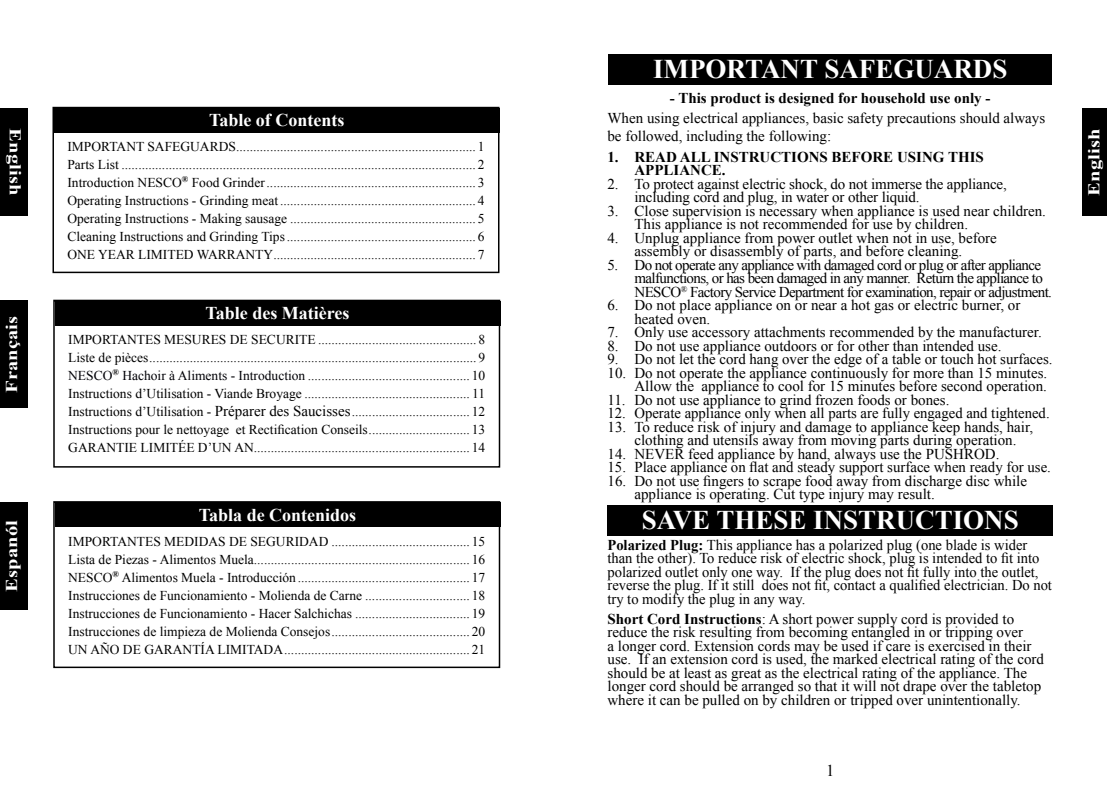
<style>
.page{position:relative;width:1107px;height:810px;background:#fff}
.page>*{position:absolute;margin:0;border:0;box-sizing:border-box;transform-origin:0 0}
.t1{font:700 27px "Times New Roman";color:#fff}
.t2{font:700 18px "Times New Roman";color:#fff}
.t3{font:700 16.5px "Times New Roman";letter-spacing:.005em;color:#fff;scale:1.25 1}
.t4{font:16.5px "Times New Roman";color:#000}
.t5{font:15px/13.5px "Times New Roman";color:#000}
.t6{font:15px/13.5px "Times New Roman";letter-spacing:-.04em;color:#000}
.t7{font:700 15px/13.5px "Times New Roman";color:#000}
.t8{font:13.5px/18px "Times New Roman";color:#000;text-align:justify}
.s1{color:#000006}
.s2{font-size:15px}
.s3{font-weight:700}
</style>
<div class="page">
<div style="left:1082px;top:108px;width:25px;height:108px;background:#000"></div>
<div style="left:0;top:108px;width:27px;height:108px;background:#000"></div>
<div style="left:54px;top:108px;width:446px;height:24px;background:#000"></div>
<div style="left:53px;top:107px;width:447px;height:166px;border:2px solid #000"></div>
<div style="left:55px;top:301px;width:445px;height:24px;background:#000"></div>
<div style="left:53px;top:300px;width:447px;height:168px;border:2px solid #000"></div>
<div style="left:55px;top:503px;width:445px;height:24px;background:#000"></div>
<div style="left:53px;top:501px;width:447px;height:167px;border:2px solid #000"></div>
<div style="left:0;top:300px;width:27px;height:108px;background:#000"></div>
<div style="left:0;top:502px;width:27px;height:108px;background:#000"></div>
<div style="left:608px;top:54px;width:444px;height:30px;background:#000"></div>
<div style="left:608px;top:505px;width:445px;height:30px;background:#000"></div>
<p class="t3" style="left:21px;top:128px;width:55px;rotate:90deg">English</p>
<p class="t3" style="left:6px;top:393px;width:63px;rotate:-90deg">Français</p>
<p class="t3" style="left:6px;top:592px;width:59px;rotate:-90deg">Espanól</p>
<p class="t2" style="left:209px;top:114px;width:137px">Table of Contents</p>
<p class="t8" style="left:67px;top:139px;width:419px">IMPORTANT SAFEGUARDS ....................................................................... 1<br>Parts List ......................................................................................................... 2<br>Introduction NESCO<sup>®</sup> Food Grinder .............................................................. 3<br>Operating Instructions - Grinding meat .......................................................... 4<br>Operating Instructions - Making sausage ....................................................... 5<br>Cleaning Instructions and Grinding Tips ........................................................ 6<br>ONE YEAR LIMITED WARRANTY ............................................................ 7</p>
<p class="t2" style="left:206px;top:307px;width:145px">Table des Matières</p>
<p class="t8" style="left:68px;top:332px;width:419px">IMPORTANTES MESURES DE SECURITE ............................................... 8<br>Liste de pièces ................................................................................................. 9<br><span class="s1">NESCO</span><sup>®</sup> <span class="s1">Hachoir à Aliments - Introduction</span> ................................................ 10<br>Instructions d’Utilisation - Viande Broyage ................................................. 11<br>Instructions d’Utilisation - <span class="s2">Préparer des Saucisses</span> ................................... 12<br>Instructions pour le nettoyage et Rectification Conseils .............................. 13<br>GARANTIE LIMITÉE D’UN AN ................................................................ 14</p>
<p class="t2" style="left:199px;top:509px;width:159px">Tabla de Contenidos</p>
<p class="t8" style="left:68px;top:533px;width:419px">IMPORTANTES MEDIDAS DE SEGURIDAD ......................................... 15<br>Lista de Piezas - Alimentos Muela ................................................................ 16<br>NESCO<sup>®</sup> Alimentos Muela - Introducción ................................................... 17<br>Instrucciones de Funcionamiento - Molienda de Carne ............................... 18<br>Instrucciones de Funcionamiento - Hacer Salchichas .................................. 19<br>Instrucciones de limpieza de Molienda Consejos ......................................... 20<br>UN AÑO DE GARANTÍA LIMITADA ....................................................... 21</p>
<h1 class="t1" style="left:653px;top:60px;width:356px">IMPORTANT SAFEGUARDS</h1>
<p class="t7" style="left:670px;top:93px;width:322px">- This product is designed for household use only -</p>
<p class="t5" style="left:607px;top:111px;width:439px;line-height:18px">When using electrical appliances, basic safety precautions should always be followed, including the following:</p>
<p class="t7" style="left:634px;top:151px;width:351px;text-indent:-27px">1. READ ALL INSTRUCTIONS BEFORE USING THIS<br>APPLIANCE.</p>
<p class="t5" style="left:634px;top:178px;width:374px;text-indent:-27px">2. To protect against electric shock, do not immerse the appliance, including cord and plug, in water or other liquid.</p>
<p class="t5" style="left:634px;top:205px;width:413px;text-indent:-27px">3. Close supervision is necessary when appliance is used near children.<br>This appliance is not recommended for use by children.</p>
<p class="t5" style="left:607px;top:232px;width:391px;text-align:center">4. Unplug appliance from power outlet when not in use, before assembly or disassembly of parts, and before cleaning.</p>
<p class="t6" style="left:634px;top:259px;width:419px;text-indent:-27px">5. Do not operate any appliance with damaged cord or plug or after appliance malfunctions, or has been damaged in any manner. Return the appliance to<br>NESCO<sup>®</sup> Factory Service Department for examination, repair or adjustment.</p>
<p class="t5" style="left:634px;top:300px;width:387px;text-indent:-27px">6. Do not place appliance on or near a hot gas or electric burner, or heated oven.</p>
<p class="t5" style="left:607px;top:327px;width:436px">7. Only use accessory attachments recommended by the manufacturer.</p>
<p class="t5" style="left:607px;top:340px;width:396px">8. Do not use appliance outdoors or for other than intended use.</p>
<p class="t5" style="left:608px;top:354px;width:447px">9. Do not let the cord hang over the edge of a table or touch hot surfaces.</p>
<p class="t5" style="left:608px;top:367px;width:441px;text-align:right">10. Do not operate the appliance continuously for more than 15 minutes.<br>Allow the appliance to cool for 15 minutes before second operation.</p>
<p class="t5" style="left:608px;top:394px;width:343px">11. Do not use appliance to grind frozen foods or bones.</p>
<p class="t5" style="left:608px;top:408px;width:444px">12. Operate appliance only when all parts are fully engaged and tightened.</p>
<p class="t5" style="left:634px;top:421px;width:400px;text-indent:-27px">13. To reduce risk of injury and damage to appliance keep hands, hair, clothing and utensils away from moving parts during operation.</p>
<p class="t5" style="left:608px;top:448px;width:393px">14. NEVER feed appliance by hand, always use the PUSHROD.</p>
<p class="t5" style="left:608px;top:462px;width:445px">15. Place appliance on flat and steady support surface when ready for use.</p>
<p class="t5" style="left:634px;top:475px;width:394px;text-indent:-27px">16. Do not use fingers to scrape food away from discharge disc while appliance is operating. Cut type injury may result.</p>
<h1 class="t1" style="left:642px;top:511px;width:379px">SAVE THESE INSTRUCTIONS</h1>
<p class="t5" style="left:608px;top:539px;width:446px"><span class="s3">Polarized Plug:</span> This appliance has a polarized plug (one blade is wider than the other). To reduce risk of electric shock, plug is intended to fit into polarized outlet only one way. If the plug does not fit fully into the outlet, reverse the plug. If it still does not fit, contact a qualified electrician. Do not try to modify the plug in any way.</p>
<p class="t5" style="left:608px;top:613px;width:438px"><span class="s3">Short Cord Instructions</span>: A short power supply cord is provided to reduce the risk resulting from becoming entangled in or tripping over<br>a longer cord. Extension cords may be used if care is exercised in their use. If an extension cord is used, the marked electrical rating of the cord should be at least as great as the electrical rating of the appliance. The longer cord should be arranged so that it will not drape over the tabletop where it can be pulled on by children or tripped over unintentionally.</p>
<p class="t4" style="left:826px;top:765px;width:10px">1</p>
<p class="t3" style="left:1088px;top:196px;width:55px;rotate:-90deg">English</p>
</div>
